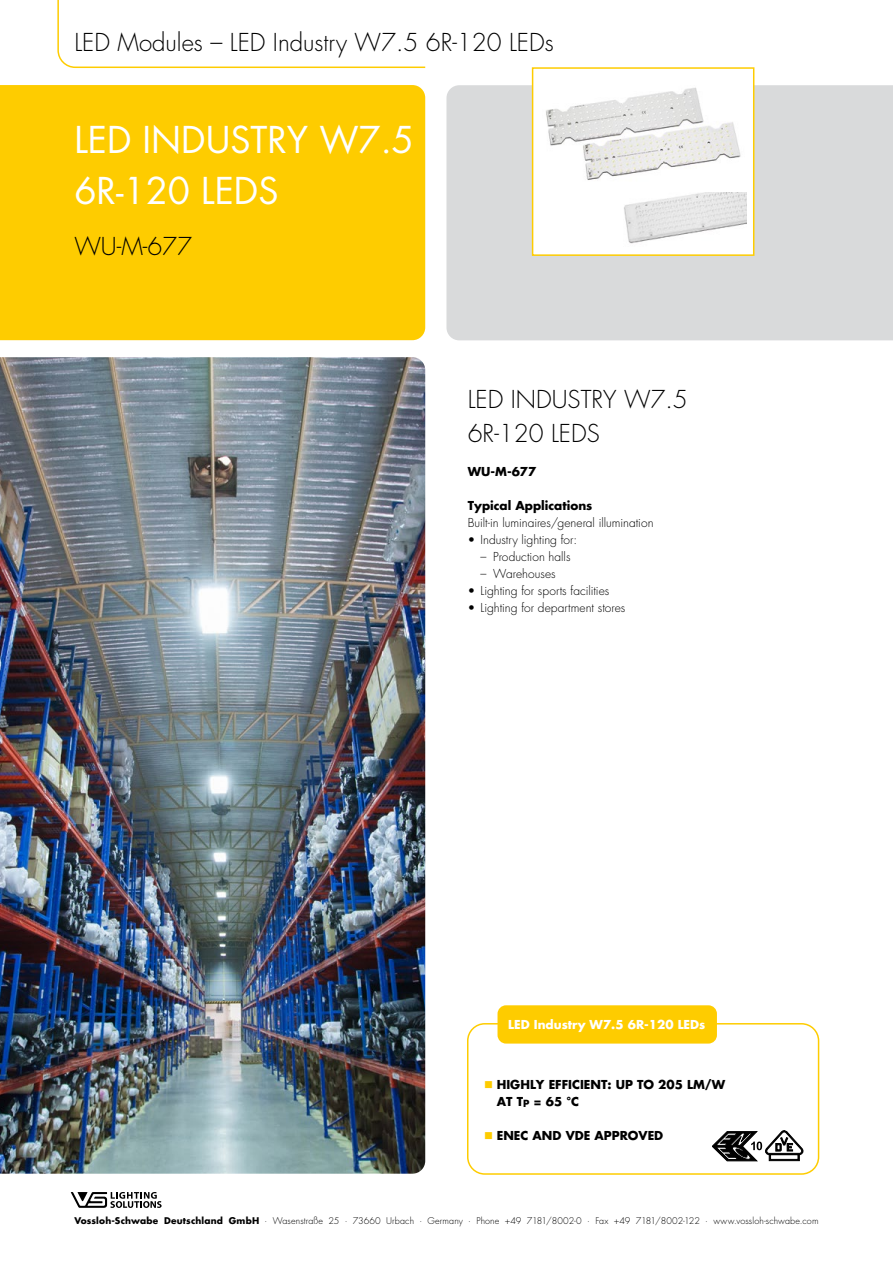
<style>
.page{position:relative;width:893px;height:1263px;background:#fff}
.page>*{position:absolute;margin:0;border:0;box-sizing:border-box;transform-origin:0 0}
.t1{font:36px/51px "Futura";color:#fff}
.t2{font:300 24px/34px "Futura";color:#000}
.t3{font:300 12px "Futura";color:#000}
.t4{font:700 12px/17px "Futura";color:#000}
.t5{font:700 12px "Futura";color:#fff}
.t6{font:300 9px "Futura";letter-spacing:.01em;color:#000}
.s1{font-weight:700}
</style>
<div class="page">
<div style="left:0;top:85px;width:425px;height:255px;background:#fecc00"></div>
<div style="left:446px;top:85px;width:447px;height:255px;background:#d9dadb"></div>
<svg style="left:71px;top:1192px;width:91px;height:16px"></svg>
<div style="left:532px;top:67px;width:222px;height:189px;background:#fff;border:2px solid #fecc00"></div>
<svg style="left:57px;top:0;width:369px;height:68px"></svg>
<img style="left:0;top:357px;width:425px;height:817px">
<div style="left:467px;top:1023px;width:352px;height:152px;border:2px solid #fecc00;border-radius:17px"></div>
<div style="left:497px;top:1005px;width:220px;height:38px;background:#fecc00;border-radius:9px"></div>
<svg style="left:712px;top:1130px;width:91px;height:31px"></svg>
<img style="left:546px;top:87px;width:195px;height:93px">
<img style="left:624px;top:193px;width:122px;height:51px">
<h2 class="t2" style="left:74px;top:26px;width:481px">LED Modules – LED Industry W7.5 6R-120 LEDs</h2>
<h1 class="t1" style="left:74px;top:115px;width:341px">LED INDUSTRY W7.5<br>6R-120 LEDS</h1>
<h2 class="t2" style="left:74px;top:230px;width:119px">WU-M-677</h2>
<h2 class="t2" style="left:468px;top:383px;width:222px">LED INDUSTRY W7.5<br>6R-120 LEDS</h2>
<p class="t4" style="left:468px;top:463px;width:70px">WU-M-677</p>
<p class="t4" style="left:468px;top:497px;width:126px">Typical Applications</p>
<p class="t3" style="left:468px;top:516px;width:187px">Built-in luminaires/general illumination</p>
<p class="t3" style="left:468px;top:533px;width:111px">• Industry lighting for:</p>
<p class="t3" style="left:480px;top:550px;width:91px">– Production halls</p>
<p class="t3" style="left:480px;top:567px;width:77px">– Warehouses</p>
<p class="t3" style="left:468px;top:584px;width:143px">• Lighting for sports facilities</p>
<p class="t3" style="left:468px;top:601px;width:159px">• Lighting for department stores</p>
<p class="t5" style="left:508px;top:1017px;width:199px">LED Industry W7.5 6R-120 LEDs</p>
<p class="t4" style="left:497px;top:1075px;width:230px">HIGHLY EFFICIENT: UP TO 205 LM/W<br>AT T<sub>P</sub> = 65 °C</p>
<p class="t4" style="left:497px;top:1126px;width:168px">ENEC AND VDE APPROVED</p>
<p class="t6" style="left:74px;top:1216px;width:746px"><span class="s1">Vossloh-Schwabe Deutschland GmbH</span> · Wasenstraße 25 · 73660 Urbach · Germany · Phone +49 7181/8002-0 · Fax +49 7181/8002-122 · www.vossloh-schwabe.com</p>
</div>
